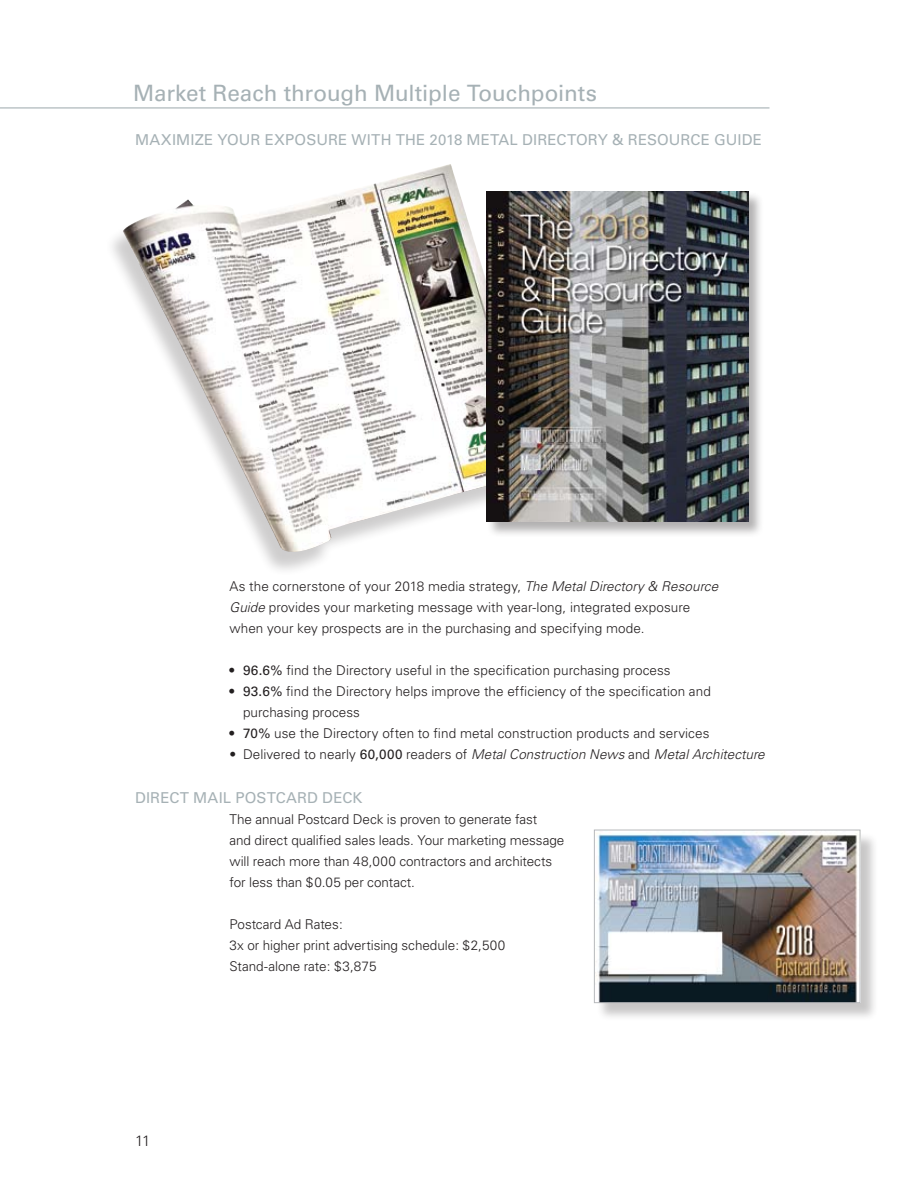
<style>
.page{position:relative;width:918px;height:1188px;background:#fff}
.page>*{position:absolute;margin:0;border:0;box-sizing:border-box;transform-origin:0 0}
.t1{font:22.5px "Univers";letter-spacing:-.005em;color:#a6b1b5}
.t2{font:15px "Univers";letter-spacing:.01em;color:#a6b1b5}
.t3{font:300 15px "Univers";color:#231f20}
.t4{font:300 13.5px/21px "Univers";color:#231f20}
.t5{font:italic 300 13.5px "Univers";letter-spacing:-.005em;color:#231f20}
.s1{font-style:italic}
.s2{font-weight:400}
.s3{font-style:normal}
.s4{font-weight:400;font-style:normal}
</style>
<div class="page">
<hr style="left:0;top:107px;width:770px;height:1px;background:#a6b1b5">
<div style="left:104px;top:167px;width:441px;height:408px;background:#231f20;opacity:.22"></div>
<img style="left:180px;top:164px;width:269px;height:53px">
<div style="left:596px;top:832px;width:283px;height:190px;background:#231f20;opacity:.25"></div>
<img style="left:596px;top:832px;width:262px;height:169px">
<div style="left:594px;top:830px;width:266px;height:173px;border:1px solid #b7b9bc"></div>
<div style="left:486px;top:191px;width:278px;height:346px;background:#231f20;opacity:.35"></div>
<img style="left:487px;top:192px;width:261px;height:330px">
<h1 class="t1" style="left:133px;top:80px;width:465px">Market Reach through Multiple Touchpoints</h1>
<p class="t2" style="left:135px;top:131px;width:629px">MAXIMIZE YOUR EXPOSURE WITH THE 2018 METAL DIRECTORY &amp; RESOURCE GUIDE</p>
<p class="t4" style="left:230px;top:576px;width:490px">As the cornerstone of your 2018 media strategy, <span class="s1">The Metal Directory &amp; Resource<br>Guide</span> provides your marketing message with year-long, integrated exposure when your key prospects are in the purchasing and specifying mode.</p>
<p class="t4" style="left:230px;top:660px;width:443px"><span class="s2">• 96.6%</span> find the Directory useful in the specification purchasing process</p>
<p class="t4" style="left:243px;top:681px;width:469px;text-indent:-14px"><span class="s2">• 93.6%</span> find the Directory helps improve the efficiency of the specification and purchasing process</p>
<p class="t4" style="left:230px;top:723px;width:481px"><span class="s2">• 70%</span> use the Directory often to find metal construction products and services</p>
<p class="t5" style="left:230px;top:746px;width:537px"><span class="s3">• Delivered to nearly</span> <span class="s4">60,000</span> <span class="s3">readers of</span> Metal Construction News <span class="s3">and</span> Metal Architecture</p>
<p class="t2" style="left:135px;top:788px;width:229px">DIRECT MAIL POSTCARD DECK</p>
<p class="t4" style="left:230px;top:808px;width:336px">The annual Postcard Deck is proven to generate fast<br>and direct qualified sales leads. Your marketing message will reach more than 48,000 contractors and architects for less than $0.05 per contact.</p>
<p class="t4" style="left:230px;top:913px;width:277px">Postcard Ad Rates:<br>3x or higher print advertising schedule: $2,500<br>Stand-alone rate: $3,875</p>
<p class="t3" style="left:135px;top:1132px;width:17px">11</p>
</div>
